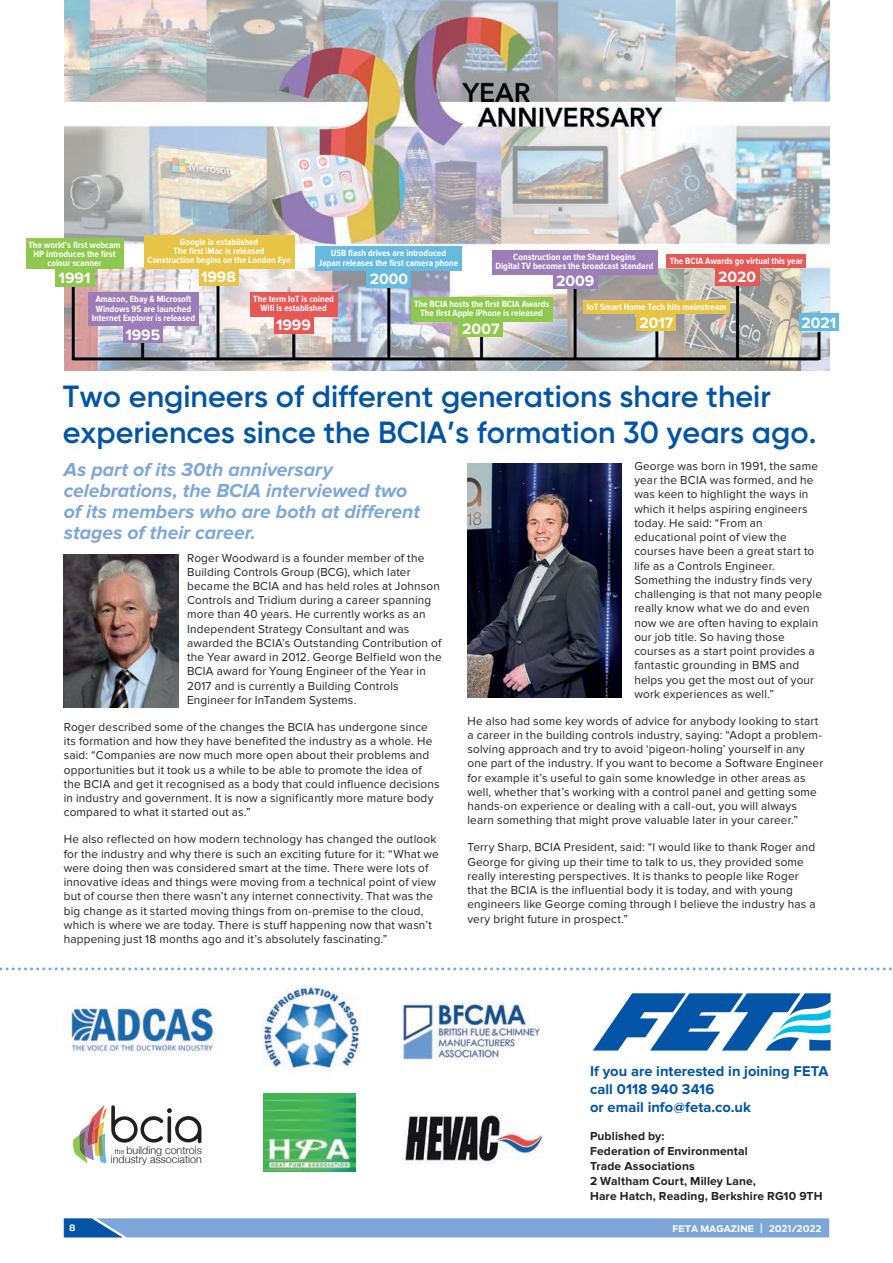
<style>
.page{position:relative;width:893px;height:1263px;background:#fff}
.page>*{position:absolute;margin:0;border:0;box-sizing:border-box;transform-origin:0 0}
.t1{font:600 30.6px/36px "Gilroy";color:#0154a6}
.t2{font:italic 700 19.5px/21px "Proxima Nova";color:#7ca7d8}
.t3{font:700 15.6px "Proxima Nova";color:#fff}
.t4{font:700 14.7px/17.7px "Proxima Nova";letter-spacing:.005em;color:#0154a6}
.t5{font:12px/14.2px "Proxima Nova";letter-spacing:.015em;color:#231f20}
.t6{font:700 12px/15px "Proxima Nova";letter-spacing:.01em;color:#231f20}
.t7{font:300 10.65px/9.3px "Helvetica Neue";color:#231f20;text-align:right}
.t8{font:700 9.3px/9.3px "Proxima Nova Cond";color:#fff;text-align:center}
.t9{font:700 9px "Antenna";letter-spacing:.01em;color:#fff}
.t10{font:700 8.7px "Antenna";color:#fff}
.s1{font-weight:500;font-size:12.9px}
</style>
<div class="page">
<img style="left:64px;top:0;width:766px;height:371px">
<img style="left:71px;top:1003px;width:149px;height:51px">
<img style="left:264px;top:1093px;width:91px;height:78px">
<img style="left:263px;top:986px;width:97px;height:84px">
<svg style="left:73px;top:1105px;width:128px;height:59px"></svg>
<img style="left:403px;top:1003px;width:138px;height:57px">
<img style="left:404px;top:1112px;width:139px;height:51px">
<div style="left:26px;top:238px;width:97px;height:31px;background:#8fc84e"></div>
<div style="left:55px;top:269px;width:39px;height:17px;background:#8fc84e"></div>
<div style="left:123px;top:325px;width:40px;height:18px;background:#9d7db8"></div>
<div style="left:199px;top:268px;width:39px;height:18px;background:#e7c445"></div>
<div style="left:274px;top:316px;width:39px;height:17px;background:#e65855"></div>
<div style="left:144px;top:235px;width:150px;height:33px;background:#e7c445"></div>
<div style="left:88px;top:293px;width:111px;height:33px;background:#9d7db8"></div>
<div style="left:250px;top:292px;width:87px;height:25px;background:#e65855"></div>
<div style="left:367px;top:270px;width:44px;height:18px;background:#66badf"></div>
<div style="left:459px;top:319px;width:44px;height:18px;background:#8fc84e"></div>
<div style="left:553px;top:271px;width:44px;height:18px;background:#9d7db8"></div>
<div style="left:636px;top:313px;width:40px;height:18px;background:#e7c445"></div>
<div style="left:799px;top:313px;width:40px;height:18px;background:#66badf"></div>
<div style="left:715px;top:268px;width:44px;height:18px;background:#e65855"></div>
<div style="left:315px;top:247px;width:146px;height:24px;background:#66badf"></div>
<div style="left:411px;top:297px;width:141px;height:25px;background:#8fc84e"></div>
<div style="left:492px;top:250px;width:165px;height:24px;background:#9d7db8"></div>
<div style="left:584px;top:301px;width:146px;height:13px;background:#e7c445"></div>
<div style="left:667px;top:254px;width:139px;height:14px;background:#e65855"></div>
<svg style="left:593px;top:993px;width:237px;height:57px"></svg>
<svg style="left:0;top:967px;width:892px;height:3px"></svg>
<img style="left:64px;top:554px;width:115px;height:153px">
<img style="left:467px;top:464px;width:155px;height:234px">
<svg style="left:63px;top:1218px;width:766px;height:20px;background:#7ba6d7"></svg>
<p class="t8" style="left:147px;top:237px;width:145px">Google is established<br>The first iMac is released<br>Construction begins on the London Eye</p>
<p class="t8" style="left:92px;top:295px;width:105px">Amazon, Ebay &amp; Microsoft<br>Windows 95 are launched<br>Internet Explorer is released</p>
<p class="t8" style="left:253px;top:295px;width:82px">The term IoT is coined<br>Wifi is established</p>
<p class="t8" style="left:28px;top:240px;width:94px">The world’s first webcam<br>HP introduces the first colour scanner</p>
<h3 class="t3" style="left:59px;top:269px;width:33px">1991</h3>
<p class="t8" style="left:318px;top:249px;width:141px">USB flash drives are introduced<br>Japan releases the first camera phone</p>
<p class="t8" style="left:414px;top:299px;width:137px">The BCIA hosts the first BCIA Awards<br>The first Apple iPhone is released</p>
<p class="t8" style="left:496px;top:252px;width:159px">Construction on the Shard begins<br>Digital TV becomes the broadcast standard</p>
<p class="t8" style="left:587px;top:303px;width:141px">IoT Smart Home Tech hits mainstream</p>
<p class="t8" style="left:670px;top:257px;width:135px">The BCIA Awards go virtual this year</p>
<h3 class="t3" style="left:201px;top:268px;width:36px">1998</h3>
<h3 class="t3" style="left:718px;top:268px;width:40px">2020</h3>
<h3 class="t3" style="left:370px;top:270px;width:40px">2000</h3>
<h3 class="t3" style="left:556px;top:271px;width:40px">2009</h3>
<h3 class="t3" style="left:639px;top:313px;width:35px">2017</h3>
<h3 class="t3" style="left:801px;top:313px;width:36px">2021</h3>
<h3 class="t3" style="left:276px;top:316px;width:36px">1999</h3>
<h3 class="t3" style="left:462px;top:320px;width:39px">2007</h3>
<h3 class="t3" style="left:125px;top:326px;width:36px">1995</h3>
<h1 class="t1" style="left:63px;top:378px;width:755px">Two engineers of different generations share their experiences since the BCIA’s formation 30 years ago.</h1>
<p class="t5" style="left:634px;top:459px;width:189px">George was born in 1991, the same year the BCIA was formed, and he was keen to highlight the ways in which it helps aspiring engineers today. He said: “From an educational point of view the courses have been a great start to life as a Controls Engineer.<br>Something the industry finds very challenging is that not many people really know what we do and even now we are often having to explain our job title. So having those courses as a start point provides a fantastic grounding in BMS and helps you get the most out of your work experiences as well.”</p>
<p class="t5" style="left:467px;top:714px;width:357px">He also had some key words of advice for anybody looking to start a career in the building controls industry, saying: “Adopt a problem&shy;solving approach and try to avoid ‘pigeon-holing’ yourself in any one part of the industry. If you want to become a Software Engineer for example it’s useful to gain some knowledge in other areas as well, whether that’s working with a control panel and getting some hands-on experience or dealing with a call-out, you will always learn something that might prove valuable later in your career.”</p>
<p class="t5" style="left:467px;top:840px;width:350px">Terry Sharp, BCIA President, said: “I would like to thank Roger and George for giving up their time to talk to us, they provided some really interesting perspectives. It is thanks to people like Roger that the BCIA is the influential body it is today, and with young engineers like George coming through I believe the industry has a very bright future in prospect.”</p>
<h2 class="t2" style="left:64px;top:459px;width:358px">As part of its 30th anniversary celebrations, the BCIA interviewed two of its members who are both at different stages of their career.</h2>
<p class="t5" style="left:187px;top:550px;width:256px">Roger Woodward is a founder member of the Building Controls Group (BCG), which later became the BCIA and has held roles at Johnson Controls and Tridium during a career spanning more than 40 years. He currently works as an Independent Strategy Consultant and was awarded the BCIA’s Outstanding Contribution of the Year award in 2012. George Belfield won the BCIA award for Young Engineer of the Year in 2017 and is currently a Building Controls Engineer for InTandem Systems.</p>
<p class="t5" style="left:64px;top:720px;width:377px">Roger described some of the changes the BCIA has undergone since its formation and how they have benefited the industry as a whole. He said: “Companies are now much more open about their problems and opportunities but it took us a while to be able to promote the idea of the BCIA and get it recognised as a body that could influence decisions in industry and government. It is now a significantly more mature body compared to what it started out as.”</p>
<p class="t5" style="left:64px;top:832px;width:377px">He also reflected on how modern technology has changed the outlook for the industry and why there is such an exciting future for it: “What we were doing then was considered smart at the time. There were lots of innovative ideas and things were moving from a technical point of view but of course then there wasn’t any internet connectivity. That was the big change as it started moving things from on-premise to the cloud, which is where we are today. There is stuff happening now that wasn’t happening just 18 months ago and it’s absolutely fascinating.”</p>
<p class="t7" style="left:111px;top:1145px;width:93px">building controls industry association</p>
<p class="t4" style="left:590px;top:1063px;width:240px">If you are interested in joining FETA call 0118 940 3416<br>or email info@feta.co.uk</p>
<p class="t6" style="left:590px;top:1128px;width:234px">Published by:<br>Federation of Environmental<br>Trade Associations<br>2 Waltham Court, Milley Lane,<br>Hare Hatch, Reading, Berkshire RG10 9TH</p>
<p class="t10" style="left:69px;top:1223px;width:8px">8</p>
<p class="t9" style="left:672px;top:1223px;width:151px">FETA MAGAZINE <span class="s1">I</span> 2021/2022</p>
</div>
